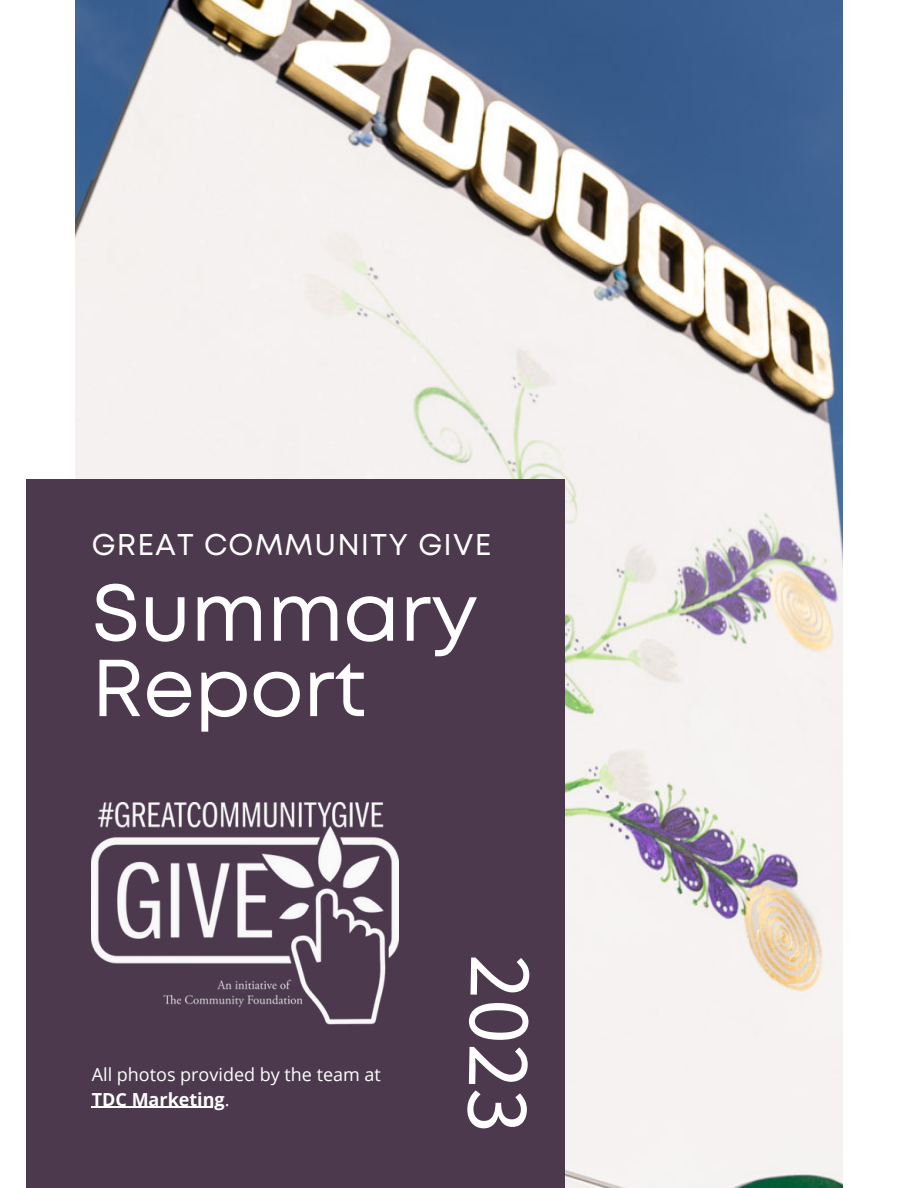
<style>
.page{position:relative;width:918px;height:1188px;background:#fff}
.page>*{position:absolute;margin:0;border:0;box-sizing:border-box;transform-origin:0 0}
.t1{font:90px "Source Sans Pro";color:#fff}
.t2{font:80.55px "Mont";color:#fff}
.t3{font:30px "Mont";letter-spacing:.04em;color:#fff}
.t4{font:18px/24.8px "Open Sans";color:#fff}
.s1{font-weight:700}
</style>
<div class="page">
<img style="left:76px;top:0;width:767px;height:1188px">
<div style="left:26px;top:479px;width:539px;height:709px;background:#4c394d"></div>
<img style="left:92px;top:803px;width:307px;height:222px">
<hr style="left:92px;top:1107px;width:133px;height:1px;background:#fff">
<p class="t3" style="left:92px;top:533px;width:401px">GREAT COMMUNITY GIVE</p>
<p class="t2" style="left:92px;top:582px;width:388px">Summary</p>
<p class="t2" style="left:92px;top:658px;width:276px">Report</p>
<p class="t4" style="left:92px;top:1062px;width:291px">All photos provided by the team at<br><span class="s1">TDC Marketing</span>.</p>
<p class="t1" style="left:560px;top:955px;width:180px;rotate:91deg">2023</p>
</div>
